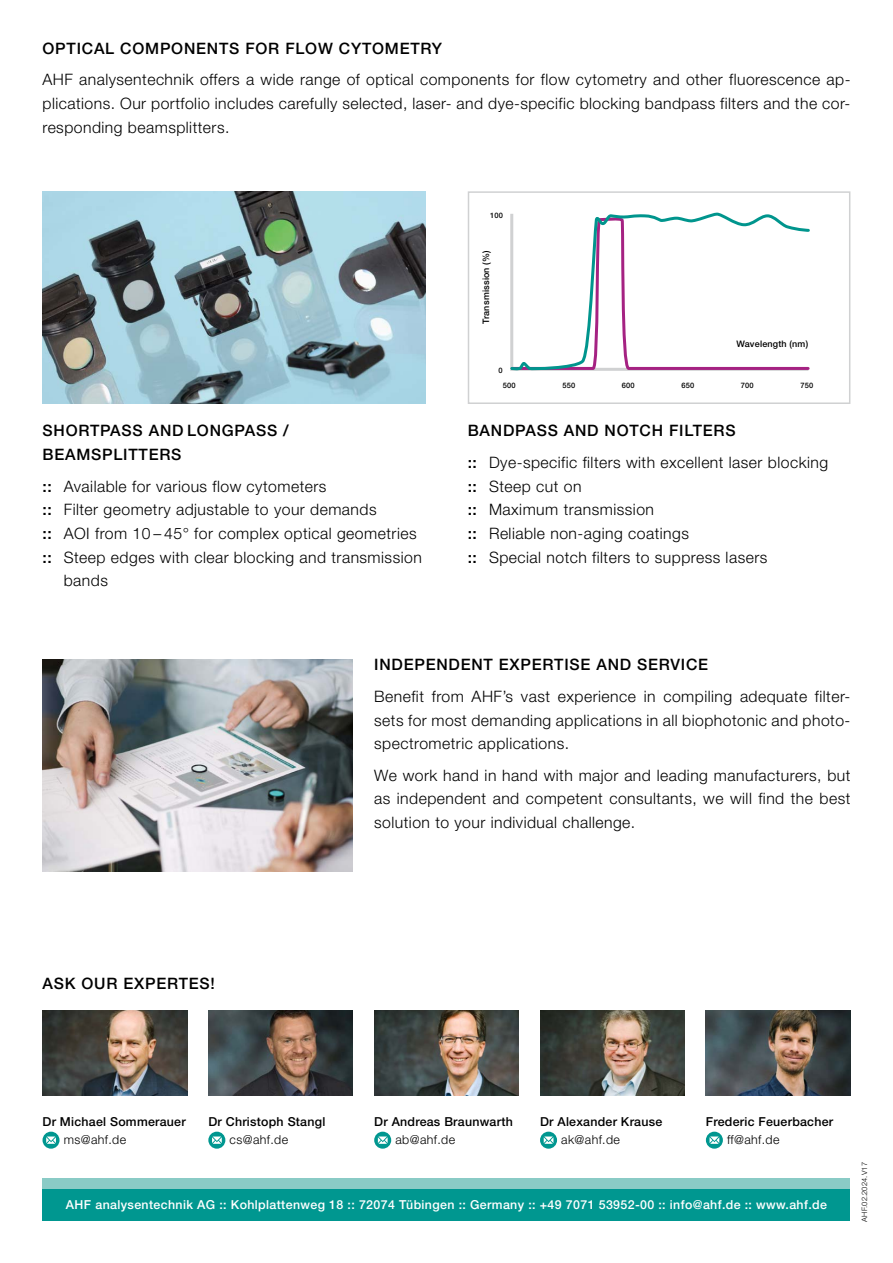
<style>
.page{position:relative;width:893px;height:1263px;background:#fff}
.page>*{position:absolute;margin:0;border:0;box-sizing:border-box;transform-origin:0 0}
.t1{font:300 15.75px/23.7px "Helvetica Neue LT Std";letter-spacing:.03em;color:#000;text-align:justify}
.t2{font:500 15.75px/23.7px "Helvetica Neue LT Std";letter-spacing:.05em;color:#000}
.t3{font:500 12.3px "Helvetica Neue LT Std";letter-spacing:.03em;color:#fff}
.t4{font:500 12.3px "Helvetica Neue LT Std";letter-spacing:.02em;color:#000}
.t5{font:300 12.3px "Helvetica Neue LT Std";letter-spacing:.03em;color:#000}
.t6{font:500 9px "Helvetica Neue LT Std";letter-spacing:.02em;color:#000}
.t7{font:500 7.5px "Helvetica Neue LT Std";letter-spacing:.02em;color:#000}
.t8{font:300 7.5px "Helvetica Neue LT Std";letter-spacing:.02em;color:#000}
.s1{font-weight:500}
</style>
<div class="page">
<div style="left:43px;top:1188px;width:807px;height:32px;background:#009790"></div>
<div style="left:43px;top:1178px;width:807px;height:10px;background:#8acbc6"></div>
<div style="left:468px;top:191px;width:382px;height:213px;border:2px solid #d0d1d2"></div>
<img style="left:43px;top:191px;width:382px;height:213px">
<img style="left:43px;top:659px;width:310px;height:213px">
<svg style="left:510px;top:212px;width:300px;height:159px"></svg>
<svg style="left:43px;top:1132px;width:17px;height:17px"></svg>
<svg style="left:208px;top:1132px;width:17px;height:17px"></svg>
<svg style="left:374px;top:1132px;width:17px;height:17px"></svg>
<svg style="left:540px;top:1132px;width:17px;height:17px"></svg>
<svg style="left:706px;top:1132px;width:17px;height:17px"></svg>
<img style="left:43px;top:1010px;width:144px;height:85px">
<img style="left:540px;top:1010px;width:145px;height:85px">
<img style="left:374px;top:1010px;width:145px;height:85px">
<img style="left:208px;top:1010px;width:145px;height:85px">
<img style="left:706px;top:1010px;width:144px;height:85px">
<p class="t2" style="left:43px;top:36px;width:401px">OPTICAL COMPONENTS FOR FLOW CYTOMETRY</p>
<p class="t1" style="left:43px;top:67px;width:809px">AHF analysentechnik offers a wide range of optical components for flow cytometry and other fluorescence ap&shy;plications. Our portfolio includes carefully selected, laser- and dye-specific blocking bandpass filters and the cor&shy;responding beamsplitters.</p>
<p class="t7" style="left:490px;top:211px;width:14px">100</p>
<p class="t6" style="left:480px;top:324px;width:75px;rotate:-90deg">Transmission (%)</p>
<p class="t7" style="left:498px;top:366px;width:6px">0</p>
<p class="t6" style="left:736px;top:338px;width:73px">Wavelength (nm)</p>
<p class="t2" style="left:43px;top:419px;width:248px">SHORTPASS AND LONGPASS /<br>BEAMSPLITTERS</p>
<p class="t1" style="left:43px;top:474px;width:285px"><span class="s1">::</span> Available for various flow cytometers</p>
<p class="t1" style="left:43px;top:497px;width:336px"><span class="s1">::</span> Filter geometry adjustable to your demands</p>
<p class="t1" style="left:43px;top:521px;width:376px"><span class="s1">::</span> AOI from 10 – 45° for complex optical geometries</p>
<p class="t1" style="left:43px;top:545px;width:381px"><span class="s1">::</span> Steep edges with clear blocking and transmission</p>
<p class="t1" style="left:64px;top:568px;width:46px">bands</p>
<p class="t7" style="left:503px;top:381px;width:14px">500</p>
<p class="t7" style="left:562px;top:381px;width:14px">550</p>
<p class="t7" style="left:622px;top:381px;width:14px">600</p>
<p class="t7" style="left:681px;top:381px;width:14px">650</p>
<p class="t7" style="left:741px;top:381px;width:14px">700</p>
<p class="t7" style="left:800px;top:381px;width:14px">750</p>
<p class="t1" style="left:468px;top:415px;width:362px;line-height:31.5px"><span class="s1">BANDPASS AND NOTCH FILTERS<br>::</span> Dye-specific filters with excellent laser blocking</p>
<p class="t1" style="left:468px;top:474px;width:301px;text-align:left"><span class="s1">::</span> Steep cut on<br><span class="s1">::</span> Maximum transmission<br><span class="s1">::</span> Reliable non-aging coatings<br><span class="s1">::</span> Special notch filters to suppress lasers</p>
<p class="t2" style="left:374px;top:653px;width:335px">INDEPENDENT EXPERTISE AND SERVICE</p>
<p class="t1" style="left:374px;top:684px;width:478px">Benefit from AHF’s vast experience in compiling adequate filter&shy;sets for most demanding applications in all biophotonic and photo&shy;spectrometric applications.</p>
<p class="t1" style="left:374px;top:763px;width:478px">We work hand in hand with major and leading manufacturers, but as independent and competent consultants, we will find the best solution to your individual challenge.</p>
<p class="t2" style="left:43px;top:972px;width:174px">ASK OUR EXPERTES!</p>
<p class="t4" style="left:43px;top:1114px;width:145px">Dr Michael Sommerauer</p>
<p class="t5" style="left:64px;top:1132px;width:64px">ms@ahf.de</p>
<p class="t4" style="left:208px;top:1114px;width:118px">Dr Christoph Stangl</p>
<p class="t5" style="left:230px;top:1132px;width:60px">cs@ahf.de</p>
<p class="t4" style="left:374px;top:1114px;width:140px">Dr Andreas Braunwarth</p>
<p class="t5" style="left:395px;top:1132px;width:61px">ab@ahf.de</p>
<p class="t4" style="left:540px;top:1114px;width:124px">Dr Alexander Krause</p>
<p class="t5" style="left:561px;top:1132px;width:60px">ak@ahf.de</p>
<p class="t4" style="left:706px;top:1114px;width:129px">Frederic Feuerbacher</p>
<p class="t5" style="left:727px;top:1132px;width:54px">ff@ahf.de</p>
<p class="t3" style="left:66px;top:1197px;width:762px">AHF analysentechnik AG :: Kohlplattenweg 18 :: 72074 Tübingen :: Germany :: +49 7071 53952-00 :: info@ahf.de :: www.ahf.de</p>
<p class="t8" style="left:860px;top:1221px;width:61px;rotate:-90deg">AHF.02.2024.V17</p>
</div>
